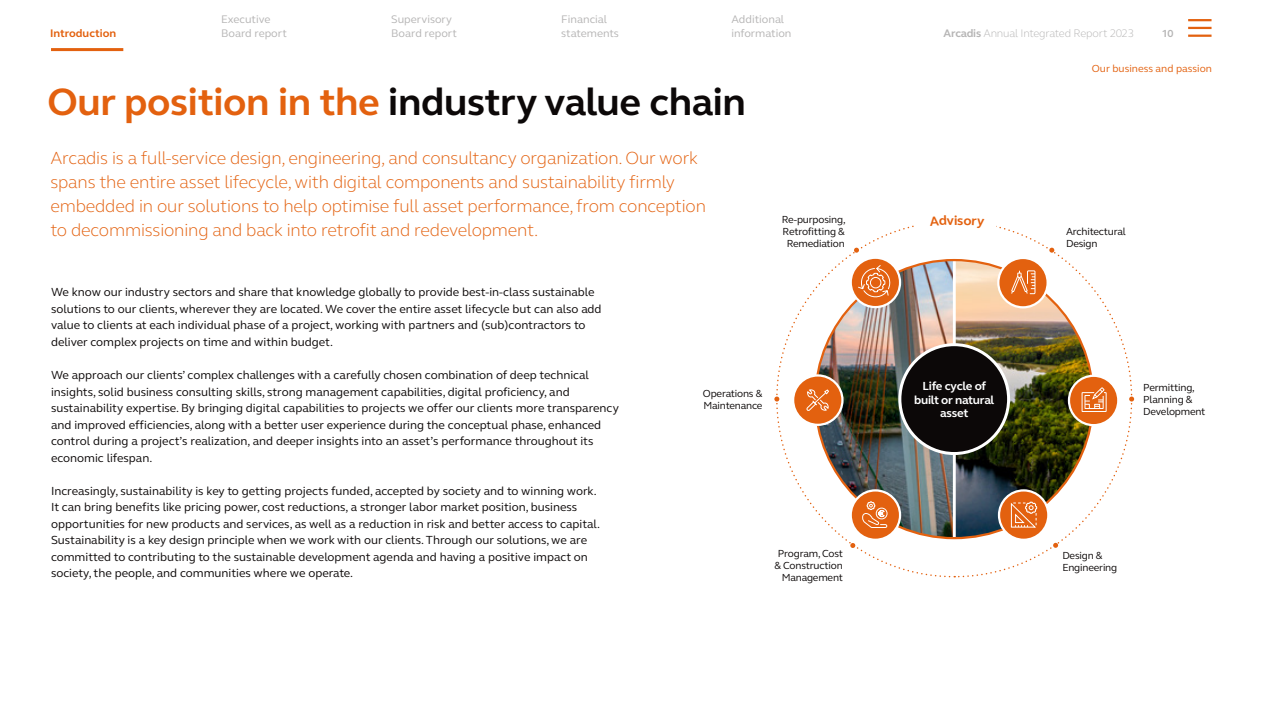
<style>
.page{position:relative;width:1263px;height:711px;background:#fff}
.page>*{position:absolute;margin:0;border:0;box-sizing:border-box;transform-origin:0 0}
.t1{font:700 39px "FS Elliot Pro";letter-spacing:-.01em;color:#0c0808}
.t2{font:300 18px/24px "FS Elliot Pro";letter-spacing:-.01em;color:#e3610f}
.t3{font:700 13.5px "FS Elliot Pro";color:#e3610f}
.t4{font:12px/16.5px "FS Elliot Pro";color:#0c0808}
.t5{font:700 12px/13.5px "FS Elliot Pro";letter-spacing:-.02em;color:#fff;text-align:center}
.t6{font:11.25px/13.5px "FS Elliot Pro";color:#b6b5b5}
.t7{font:300 11.25px "FS Elliot Pro";letter-spacing:-.015em;color:#b6b5b5}
.t8{font:700 11.25px "FS Elliot Pro";color:#e3610f}
.t9{font:10.5px/12px "FS Elliot Pro";letter-spacing:-.015em;color:#0c0808}
.t10{font:10.5px "FS Elliot Pro";color:#e3610f}
.t11{font:700 10.5px "FS Elliot Pro";color:#b6b5b5}
.s1{font-weight:700}
.s2{color:#e3610f}
</style>
<div class="page">
<hr style="left:1188px;top:35px;width:23px;height:2px;background:#e3610f">
<hr style="left:1188px;top:27px;width:23px;height:2px;background:#e3610f">
<hr style="left:1188px;top:19px;width:23px;height:2px;background:#e3610f">
<hr style="left:51px;top:48px;width:72px;height:3px;background:#e3610f">
<img style="left:774px;top:225px;width:360px;height:352px">
<p class="t6" style="left:731px;top:12px;width:54px">Additional</p>
<p class="t6" style="left:561px;top:12px;width:59px">Financial statements</p>
<p class="t6" style="left:221px;top:12px;width:67px">Executive<br>Board report</p>
<p class="t6" style="left:391px;top:12px;width:67px">Supervisory<br>Board report</p>
<p class="t8" style="left:50px;top:25px;width:68px">Introduction</p>
<p class="t6" style="left:731px;top:26px;width:62px">information</p>
<p class="t11" style="left:1162px;top:26px;width:13px">10</p>
<p class="t7" style="left:944px;top:25px;width:192px"><span class="s1">Arcadis</span> Annual Integrated Report 2023</p>
<h1 class="t1" style="left:48px;top:75px;width:700px"><span class="s2">Our position in the</span> industry value chain</h1>
<p class="t2" style="left:50px;top:145px;width:657px">Arcadis is a full-service design, engineering, and consultancy organization. Our work spans the entire asset lifecycle, with digital components and sustainability firmly embedded in our solutions to help optimise full asset performance, from conception to decommissioning and back into retrofit and redevelopment.</p>
<p class="t10" style="left:1092px;top:61px;width:122px">Our business and passion</p>
<p class="t9" style="left:782px;top:213px;width:65px">Re-purposing,</p>
<p class="t3" style="left:957px;top:211px;width:8px">s</p>
<p class="t9" style="left:783px;top:225px;width:64px;text-align:center">Retrofitting &amp;<br>Remediation</p>
<p class="t9" style="left:1066px;top:225px;width:61px">Architectural<br>Design</p>
<p class="t4" style="left:51px;top:283px;width:552px">We know our industry sectors and share that knowledge globally to provide best-in-class sustainable solutions to our clients, wherever they are located. We cover the entire asset lifecycle but can also add value to clients at each individual phase of a project, working with partners and (sub)contractors to deliver complex projects on time and within budget.</p>
<p class="t4" style="left:51px;top:366px;width:569px">We approach our clients’ complex challenges with a carefully chosen combination of deep technical insights, solid business consulting skills, strong management capabilities, digital proficiency, and sustainability expertise. By bringing digital capabilities to projects we offer our clients more transparency and improved efficiencies, along with a better user experience during the conceptual phase, enhanced control during a project’s realization, and deeper insights into an asset’s performance throughout its economic lifespan.</p>
<p class="t4" style="left:51px;top:481px;width:550px">Increasingly, sustainability is key to getting projects funded, accepted by society and to winning work.<br>It can bring benefits like pricing power, cost reductions, a stronger labor market position, business opportunities for new products and services, as well as a reduction in risk and better access to capital.<br>Sustainability is a key design principle when we work with our clients. Through our solutions, we are committed to contributing to the sustainable development agenda and having a positive impact on society, the people, and communities where we operate.</p>
<p class="t9" style="left:703px;top:386px;width:61px">Operations &amp;<br>Maintenance</p>
<p class="t9" style="left:774px;top:547px;width:70px;text-align:right">Program, Cost &amp; Construction<br>Management</p>
<p class="t5" style="left:914px;top:379px;width:82px">Life cycle of built or natural asset</p>
<p class="t9" style="left:1143px;top:380px;width:64px">Permitting,<br>Planning &amp;<br>Development</p>
<p class="t9" style="left:1062px;top:548px;width:56px">Design &amp;<br>Engineering</p>
</div>
